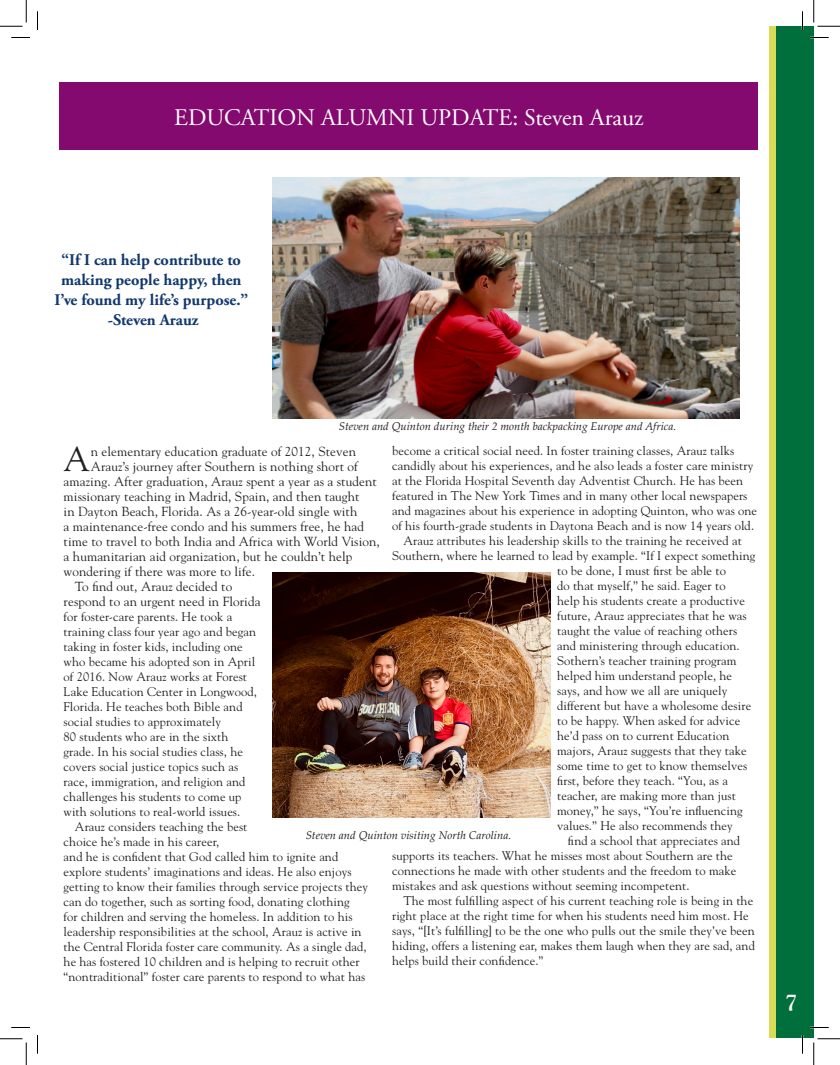
<style>
.page{position:relative;width:840px;height:1065px;background:#fff}
.page>*{position:absolute;margin:0;border:0;box-sizing:border-box;transform-origin:0 0}
.t1{font:34.38px "Goudy Std";color:#231f20}
.t2{font:23.75px "Adobe Garamond Pro";color:#fff}
.t3{font:700 22.5px "Goudy Std";color:#fff}
.t4{font:700 16.25px/20px "Adobe Garamond Pro";color:#11386d;text-align:center}
.t5{font:13.12px "Goudy Std";letter-spacing:.01em;color:#231f20}
.t6{font:12.5px/15px "Goudy Std";letter-spacing:.01em;color:#231f20}
.t7{font:italic 11.25px "Palatino Linotype";color:#231f20}
</style>
<div class="page">
<div style="left:770px;top:26px;width:37px;height:1012px;background:#d9da55"></div>
<div style="left:776px;top:26px;width:38px;height:1012px;background:#006f3c"></div>
<div style="left:59px;top:82px;width:699px;height:68px;background:#850a70"></div>
<img style="left:272px;top:572px;width:279px;height:246px">
<img style="left:272px;top:177px;width:467px;height:241px">
<svg style="left:11px;top:37px;width:19px;height:1px"></svg>
<svg style="left:810px;top:37px;width:19px;height:1px"></svg>
<svg style="left:11px;top:1027px;width:19px;height:1px"></svg>
<svg style="left:810px;top:1027px;width:19px;height:1px"></svg>
<svg style="left:37px;top:11px;width:1px;height:19px"></svg>
<svg style="left:37px;top:1035px;width:1px;height:19px"></svg>
<svg style="left:802px;top:11px;width:1px;height:19px"></svg>
<svg style="left:802px;top:1035px;width:1px;height:19px"></svg>
<svg style="left:0;top:0;width:27px;height:27px"></svg>
<svg style="left:0;top:1039px;width:27px;height:26px"></svg>
<svg style="left:814px;top:0;width:26px;height:27px"></svg>
<svg style="left:814px;top:1039px;width:26px;height:26px"></svg>
<h2 class="t2" style="left:174px;top:103px;width:471px">EDUCATION ALUMNI UPDATE: Steven Arauz</h2>
<h3 class="t4" style="left:54px;top:250px;width:195px">“If I can help contribute to making people happy, then<br>I’ve found my life’s purpose.” -Steven Arauz</h3>
<p class="t7" style="left:339px;top:418px;width:339px">Steven and Quinton during their 2 month backpacking Europe and Africa.</p>
<h1 class="t1" style="left:64px;top:437px;width:28px">A</h1>
<p class="t5" style="left:91px;top:443px;width:267px">n elementary education graduate of 2012, Steven</p>
<p class="t6" style="left:392px;top:443px;width:344px">become a critical social need. In foster training classes, Arauz talks</p>
<p class="t6" style="left:392px;top:458px;width:363px">candidly about his experiences, and he also leads a foster care ministry</p>
<p class="t6" style="left:392px;top:473px;width:353px">at the Florida Hospital Seventh day Adventist Church. He has been</p>
<p class="t6" style="left:392px;top:488px;width:357px">featured in The New York Times and in many other local newspapers</p>
<p class="t6" style="left:392px;top:503px;width:366px">and magazines about his experience in adopting Quinton, who was one</p>
<p class="t6" style="left:392px;top:518px;width:364px">of his fourth-grade students in Daytona Beach and is now 14 years old.</p>
<p class="t6" style="left:403px;top:533px;width:340px">Arauz attributes his leadership skills to the training he received at</p>
<p class="t6" style="left:392px;top:548px;width:365px">Southern, where he learned to lead by example. “If I expect something</p>
<p class="t6" style="left:557px;top:563px;width:170px">to be done, I must first be able to</p>
<p class="t6" style="left:557px;top:578px;width:170px">do that myself,” he said. Eager to</p>
<p class="t6" style="left:557px;top:593px;width:190px">help his students create a productive</p>
<p class="t6" style="left:557px;top:608px;width:191px">future, Arauz appreciates that he was</p>
<p class="t6" style="left:557px;top:623px;width:182px">taught the value of reaching others</p>
<p class="t6" style="left:557px;top:638px;width:184px">and ministering through education.</p>
<p class="t6" style="left:557px;top:653px;width:181px">Sothern’s teacher training program</p>
<p class="t6" style="left:557px;top:668px;width:176px">helped him understand people, he</p>
<p class="t6" style="left:557px;top:683px;width:172px">says, and how we all are uniquely</p>
<p class="t6" style="left:557px;top:698px;width:196px">different but have a wholesome desire</p>
<p class="t6" style="left:557px;top:713px;width:185px">to be happy. When asked for advice</p>
<p class="t6" style="left:557px;top:728px;width:174px">he’d pass on to current Education</p>
<p class="t6" style="left:557px;top:743px;width:191px">majors, Arauz suggests that they take</p>
<p class="t6" style="left:557px;top:758px;width:192px">some time to get to know themselves</p>
<p class="t6" style="left:557px;top:773px;width:172px">first, before they teach. “You, as a</p>
<p class="t6" style="left:557px;top:788px;width:180px">teacher, are making more than just</p>
<p class="t6" style="left:557px;top:803px;width:187px">money,” he says, “You’re influencing</p>
<p class="t6" style="left:557px;top:818px;width:177px">values.” He also recommends they</p>
<p class="t6" style="left:568px;top:833px;width:174px">find a school that appreciates and</p>
<p class="t6" style="left:392px;top:848px;width:342px">supports its teachers. What he misses most about Southern are the</p>
<p class="t6" style="left:392px;top:863px;width:346px">connections he made with other students and the freedom to make</p>
<p class="t6" style="left:392px;top:878px;width:299px">mistakes and ask questions without seeming incompetent.</p>
<p class="t6" style="left:403px;top:893px;width:351px">The most fulfilling aspect of his current teaching role is being in the</p>
<p class="t6" style="left:392px;top:908px;width:358px">right place at the right time for when his students need him most. He</p>
<p class="t6" style="left:392px;top:923px;width:364px">says, “[It’s fulfilling] to be the one who pulls out the smile they’ve been</p>
<p class="t6" style="left:392px;top:938px;width:364px">hiding, offers a listening ear, makes them laugh when they are sad, and</p>
<p class="t6" style="left:392px;top:953px;width:153px">helps build their confidence.”</p>
<p class="t5" style="left:91px;top:458px;width:269px">Arauz’s journey after Southern is nothing short of</p>
<p class="t5" style="left:64px;top:473px;width:315px">amazing. After graduation, Arauz spent a year as a student</p>
<p class="t5" style="left:64px;top:488px;width:298px">missionary teaching in Madrid, Spain, and then taught</p>
<p class="t5" style="left:64px;top:503px;width:295px">in Dayton Beach, Florida. As a 26-year-old single with</p>
<p class="t5" style="left:64px;top:518px;width:302px">a maintenance-free condo and his summers free, he had</p>
<p class="t5" style="left:64px;top:533px;width:318px">time to travel to both India and Africa with World Vision,</p>
<p class="t5" style="left:64px;top:548px;width:290px">a humanitarian aid organization, but he couldn’t help</p>
<p class="t5" style="left:64px;top:563px;width:193px">wondering if there was more to life.</p>
<p class="t5" style="left:75px;top:578px;width:159px">To find out, Arauz decided to</p>
<p class="t5" style="left:64px;top:593px;width:198px">respond to an urgent need in Florida</p>
<p class="t6" style="left:64px;top:609px;width:195px">for foster-care parents. He took a training class four year ago and began taking in foster kids, including one who became his adopted son in April of 2016. Now Arauz works at Forest Lake Education Center in Longwood, Florida. He teaches both Bible and social studies to approximately<br>80 students who are in the sixth grade. In his social studies class, he covers social justice topics such as race, immigration, and religion and challenges his students to come up with solutions to real-world issues.</p>
<p class="t6" style="left:64px;top:819px;width:306px;text-indent:11px">Arauz considers teaching the best<br>choice he’s made in his career,<br>and he is confident that God called him to ignite and explore students’ imaginations and ideas. He also enjoys getting to know their families through service projects they can do together, such as sorting food, donating clothing<br>for children and serving the homeless. In addition to his leadership responsibilities at the school, Arauz is active in the Central Florida foster care community. As a single dad, he has fostered 10 children and is helping to recruit other “nontraditional” foster care parents to respond to what has</p>
<p class="t7" style="left:306px;top:827px;width:207px">Steven and Quinton visiting North Carolina.</p>
<h3 class="t3" style="left:785px;top:989px;width:14px">7</h3>
</div>
